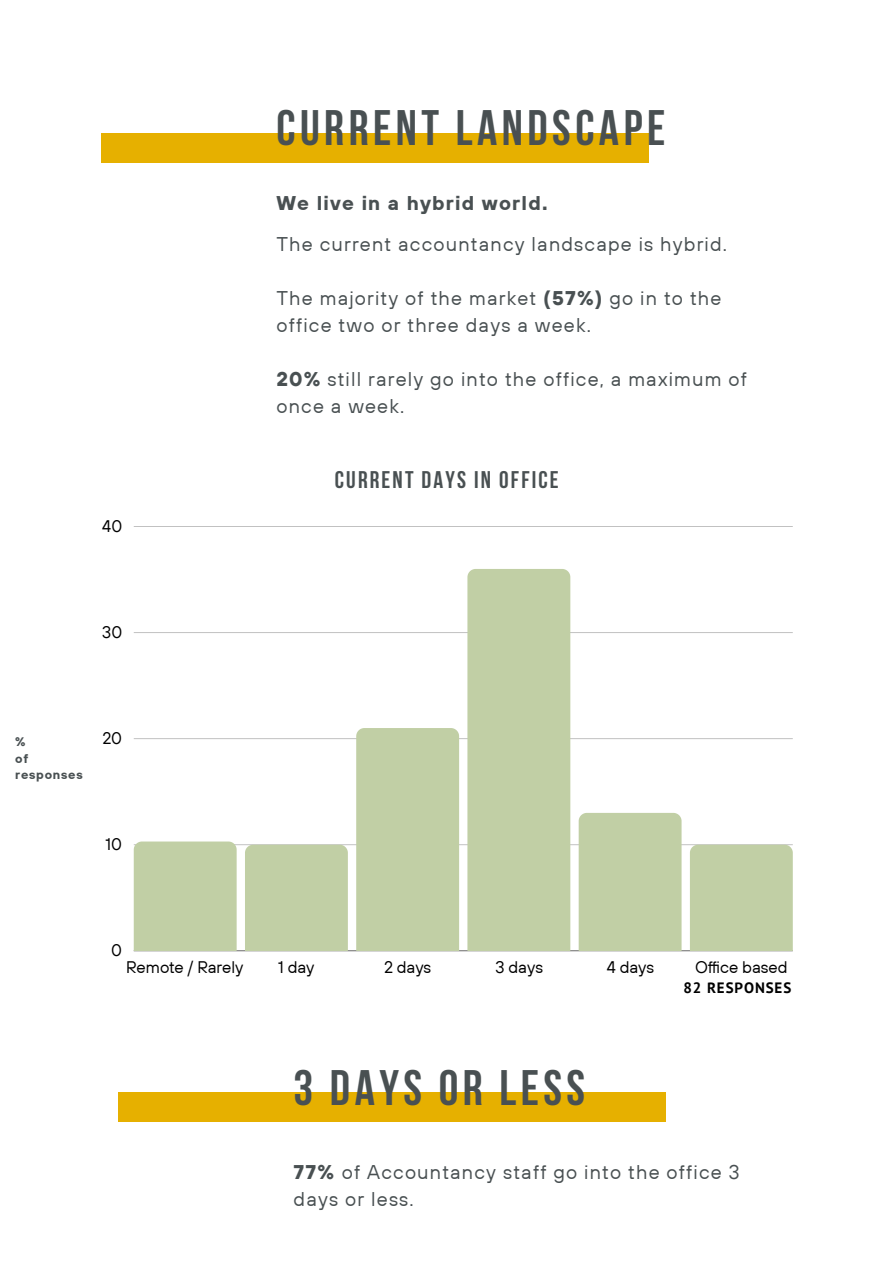
<style>
.page{position:relative;width:894px;height:1264px;background:#fff}
.page>*{position:absolute;margin:0;border:0;box-sizing:border-box;transform-origin:0 0}
.t1{font:700 49.65px "Bebas Neue";letter-spacing:.09em;color:#495052}
.t2{font:700 24px "Bebas Neue";letter-spacing:.09em;color:#495052}
.t3{font:19.8px/27px "TT Hoves";letter-spacing:.06em;color:#495052}
.t4{font:700 19.8px "TT Hoves";letter-spacing:.06em;color:#495052}
.t5{font:16.8px "TT Hoves";color:#000}
.t6{font:700 15px "PT Sans";letter-spacing:.06em;color:#000}
.t7{font:700 12.3px/16.5px "TT Hoves";letter-spacing:.06em;color:#495052}
.s1{font-weight:700}
</style>
<div class="page">
<div style="left:101px;top:134px;width:547px;height:29px;background:#e6b000"></div>
<div style="left:118px;top:1092px;width:547px;height:29px;background:#e6b000"></div>
<hr style="left:134px;top:950px;width:658px;height:1px;background:#000">
<hr style="left:134px;top:844px;width:658px;height:1px;background:#000">
<hr style="left:134px;top:738px;width:658px;height:1px;background:#000">
<hr style="left:134px;top:632px;width:658px;height:1px;background:#000">
<hr style="left:134px;top:526px;width:658px;height:1px;background:#000">
<div style="left:134px;top:841px;width:102px;height:109px;background:#c1cfa5"></div>
<div style="left:245px;top:844px;width:103px;height:106px;background:#c1cfa5"></div>
<div style="left:356px;top:728px;width:103px;height:222px;background:#c1cfa5"></div>
<div style="left:467px;top:569px;width:103px;height:381px;background:#c1cfa5"></div>
<div style="left:578px;top:813px;width:103px;height:137px;background:#c1cfa5"></div>
<div style="left:689px;top:844px;width:103px;height:106px;background:#c1cfa5"></div>
<p class="t5" style="left:102px;top:515px;width:21px">40</p>
<p class="t5" style="left:102px;top:621px;width:22px">30</p>
<h1 class="t1" style="left:276px;top:108px;width:390px">CURRENT LANDSCAPE</h1>
<h2 class="t4" style="left:276px;top:190px;width:272px">We live in a hybrid world.</h2>
<p class="t3" style="left:276px;top:230px;width:452px">The current accountancy landscape is hybrid.</p>
<h3 class="t3" style="left:276px;top:284px;width:446px">The majority of the market <span class="s1">(57%)</span> go in to the office two or three days a week.</h3>
<h4 class="t3" style="left:276px;top:365px;width:472px"><span class="s1">20%</span> still rarely go into the office, a maximum of once a week.</h4>
<p class="t2" style="left:335px;top:470px;width:225px">CURRENT DAYS IN OFFICE</p>
<h5 class="t7" style="left:15px;top:733px;width:12px">%</h5>
<h1 class="t7" style="left:15px;top:750px;width:69px">of responses</h1>
<p class="t5" style="left:102px;top:727px;width:21px">20</p>
<p class="t5" style="left:105px;top:833px;width:18px">10</p>
<p class="t5" style="left:111px;top:939px;width:12px">0</p>
<p class="t5" style="left:126px;top:955px;width:119px">Remote / Rarely</p>
<p class="t5" style="left:278px;top:955px;width:38px">1 day</p>
<p class="t5" style="left:384px;top:955px;width:49px">2 days</p>
<p class="t5" style="left:495px;top:955px;width:49px">3 days</p>
<p class="t5" style="left:606px;top:955px;width:49px">4 days</p>
<p class="t5" style="left:695px;top:955px;width:94px">Office based</p>
<p class="t6" style="left:683px;top:977px;width:109px">82 RESPONSES</p>
<h4 class="t1" style="left:293px;top:1067px;width:293px">3 DAYS OR LESS</h4>
<h4 class="t3" style="left:293px;top:1157px;width:447px"><span class="s1">77%</span> of Accountancy staff go into the office 3 days or less.</h4>
</div>
